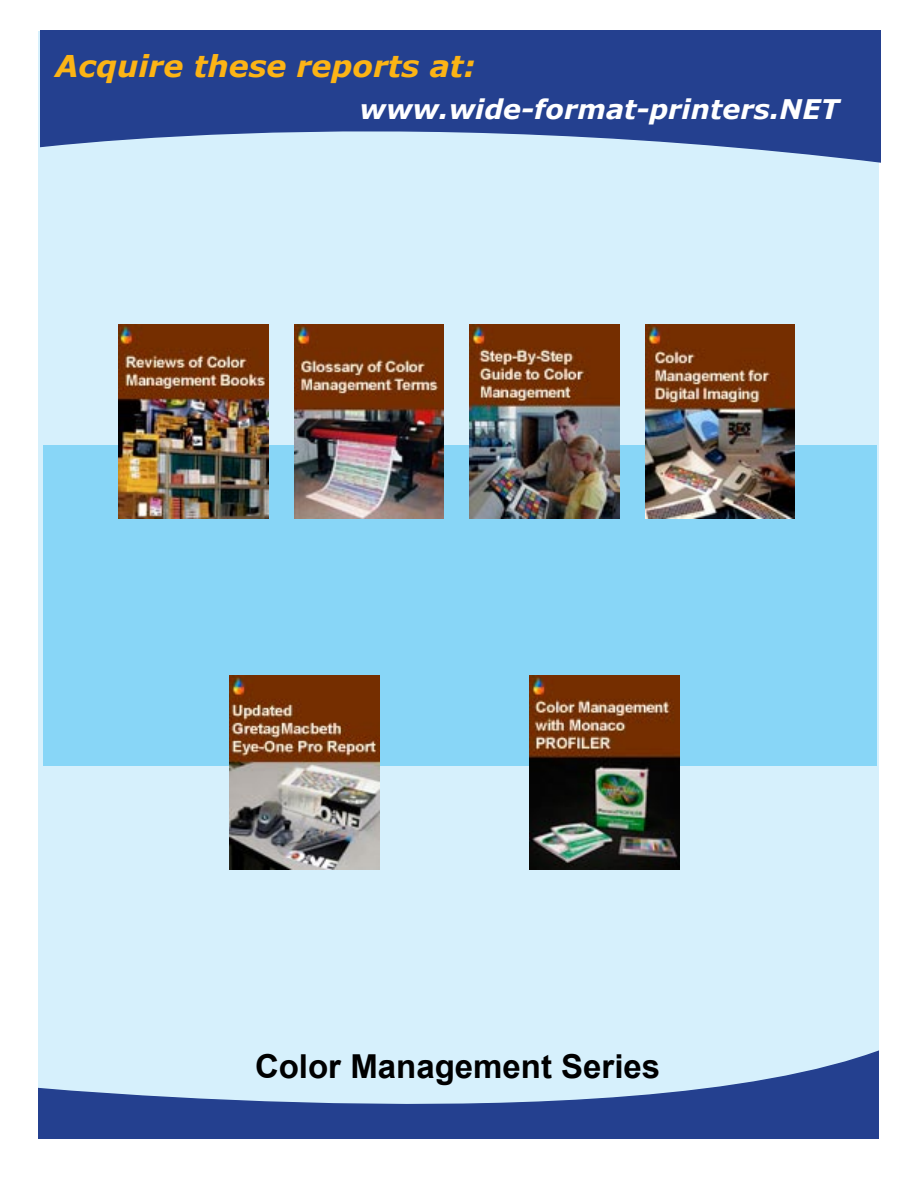
<style>
.page{position:relative;width:918px;height:1188px;background:#fff}
.page>*{position:absolute;margin:0;border:0;box-sizing:border-box;transform-origin:0 0}
.t1{font:700 33px "Arial";color:#000}
.t2{font:italic 700 30px "Verdana";color:#fcb415}
.t3{font:italic 700 27px "Verdana";color:#fff}
</style>
<div class="page">
<div style="left:39px;top:31px;width:840px;height:1107px;background:#d6f0fc"></div>
<svg style="left:39px;top:1050px;width:840px;height:88px"></svg>
<svg style="left:40px;top:30px;width:841px;height:133px"></svg>
<div style="left:43px;top:445px;width:833px;height:320px;background:#88d6f7"></div>
<img style="left:118px;top:324px;width:150px;height:195px">
<img style="left:645px;top:324px;width:150px;height:195px">
<img style="left:294px;top:324px;width:150px;height:195px">
<img style="left:230px;top:675px;width:150px;height:195px">
<img style="left:470px;top:324px;width:150px;height:195px">
<img style="left:530px;top:675px;width:150px;height:195px">
<p class="t2" style="left:55px;top:47px;width:422px">Acquire these reports at:</p>
<p class="t3" style="left:360px;top:92px;width:481px">www.wide-format-printers.NET</p>
<p class="t1" style="left:255px;top:1048px;width:407px">Color Management Series</p>
</div>
